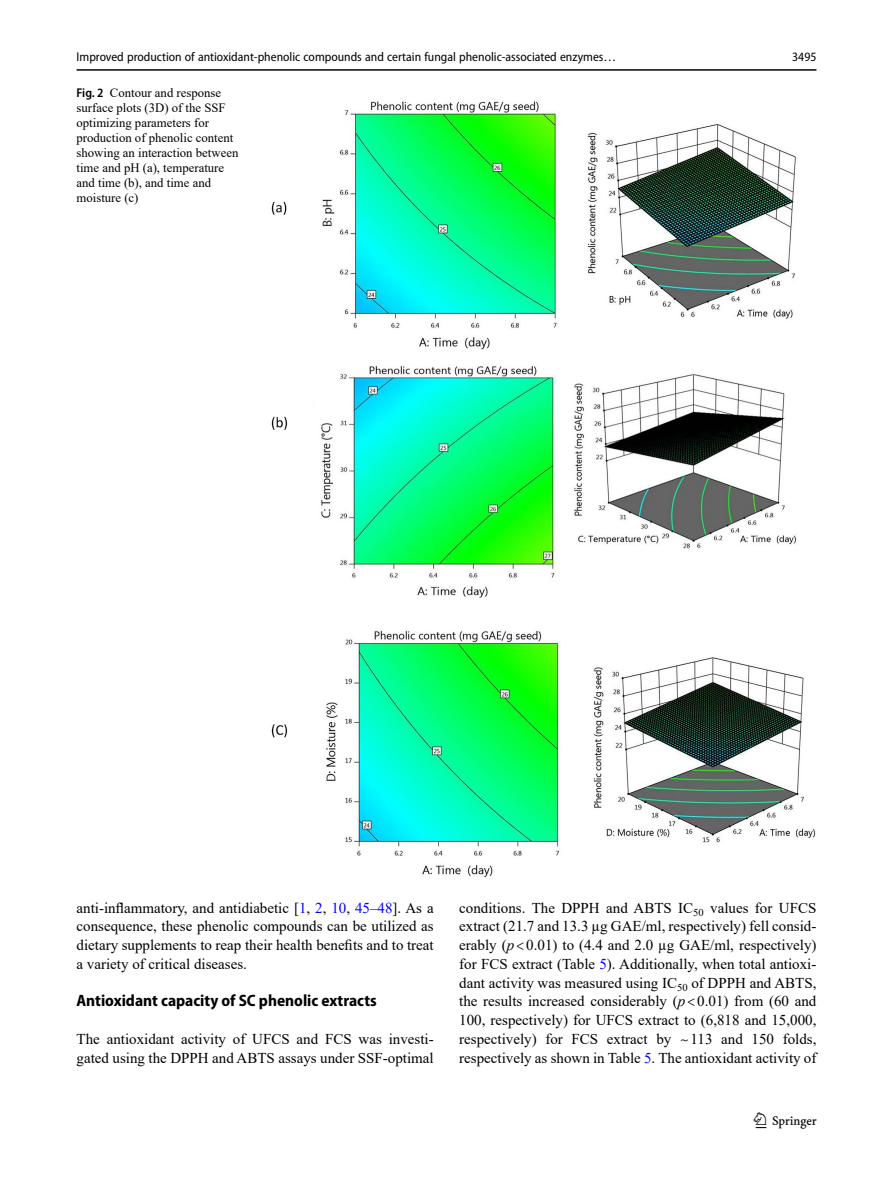
<style>
.page{position:relative;width:893px;height:1187px;background:#fff}
.page>*{position:absolute;margin:0;border:0;box-sizing:border-box;transform-origin:0 0}
.t1{font:22.5px "Springnew";color:#000}
.Head_2{font:700 semi-condensed 16.5px "Myriad Pro";color:#000}
.Body_Text{font:15px/18.8px "Times New Roman PSMT2";color:#000;text-align:justify}
.Body_Text-2{font:15px/18.8px "Times New Roman";color:#000;text-align:justify}
.Figure_Caption_Side{font:12.75px/15px "Times New Roman PSMT2";color:#000}
.t2{font:semi-condensed 12.75px "Myriad Pro";color:#000}
.s1{font-family:"Myriad Pro";font-weight:600;font-stretch:semi-condensed}
.s2{font-family:"Times New Roman PSMT2";color:#00f}
.s3{font-family:"Times New Roman PSMT2"}
.s4{font-family:"Times New Roman";font-style:italic}
.s5{font-family:"Minion Pro"}
.s6{color:#00f}
</style>
<div class="page">
<hr style="left:77px;top:69px;width:739px;height:2px;background:#000">
<img style="left:271px;top:101px;width:545px;height:776px">
<p class="t2" style="left:77px;top:49px;width:541px">Improved production of antioxidant-phenolic compounds and certain fungal phenolic-associated enzymes…</p>
<p class="Figure_Caption_Side" style="left:77px;top:84px;width:163px"><span class="s1">Fig. 2</span> Contour and response surface plots (3D) of the SSF optimizing parameters for production of phenolic content showing an interaction between time and pH (a), temperature and time (b), and time and moisture (c)</p>
<p class="t2" style="left:792px;top:49px;width:26px">3495</p>
<p class="Body_Text-2" style="left:77px;top:897px;width:359px">anti-inflammatory, and antidiabetic [<span class="s2">1</span><span class="s3">,</span> <span class="s2">2</span><span class="s3">,</span> <span class="s2">10</span><span class="s3">,</span> <span class="s2">45</span><span class="s3">–</span><span class="s2">48</span><span class="s3">]. As a consequence, these phenolic compounds can be utilized as </span>dietary supplements to reap their health benefits and to treat <span class="s3">a variety of critical diseases.</span></p>
<p class="Head_2" style="left:77px;top:991px;width:302px">Antioxidant capacity of SC phenolic extracts</p>
<p class="Body_Text" style="left:77px;top:1028px;width:359px">The antioxidant activity of UFCS and FCS was investi&shy;gated using the DPPH and ABTS assays under SSF-optimal</p>
<p class="Body_Text" style="left:459px;top:897px;width:359px">conditions. The DPPH and ABTS IC<sub>50</sub> values for UFCS extract (21.7 and 13.3 µg GAE/ml, respectively) fell consid&shy;erably (<span class="s4">p</span><span class="s5">&lt;</span>0.01) to (4.4 and 2.0 µg GAE/ml, respectively) for FCS extract (Table <span class="s6">5</span>). Additionally, when total antioxi&shy;dant activity was measured using IC<sub>50</sub> of DPPH and ABTS, the results increased considerably (<span class="s4">p</span><span class="s5">&lt;</span>0.01) from (60 and 100, respectively) for UFCS extract to (6,818 and 15,000, respectively) for FCS extract by <span class="s5">~</span>113 and 150 folds, respectively as shown in Table <span class="s6">5</span>. The antioxidant activity of</p>
<h1 class="t1" style="left:756px;top:1107px;width:63px">1 3</h1>
</div>
